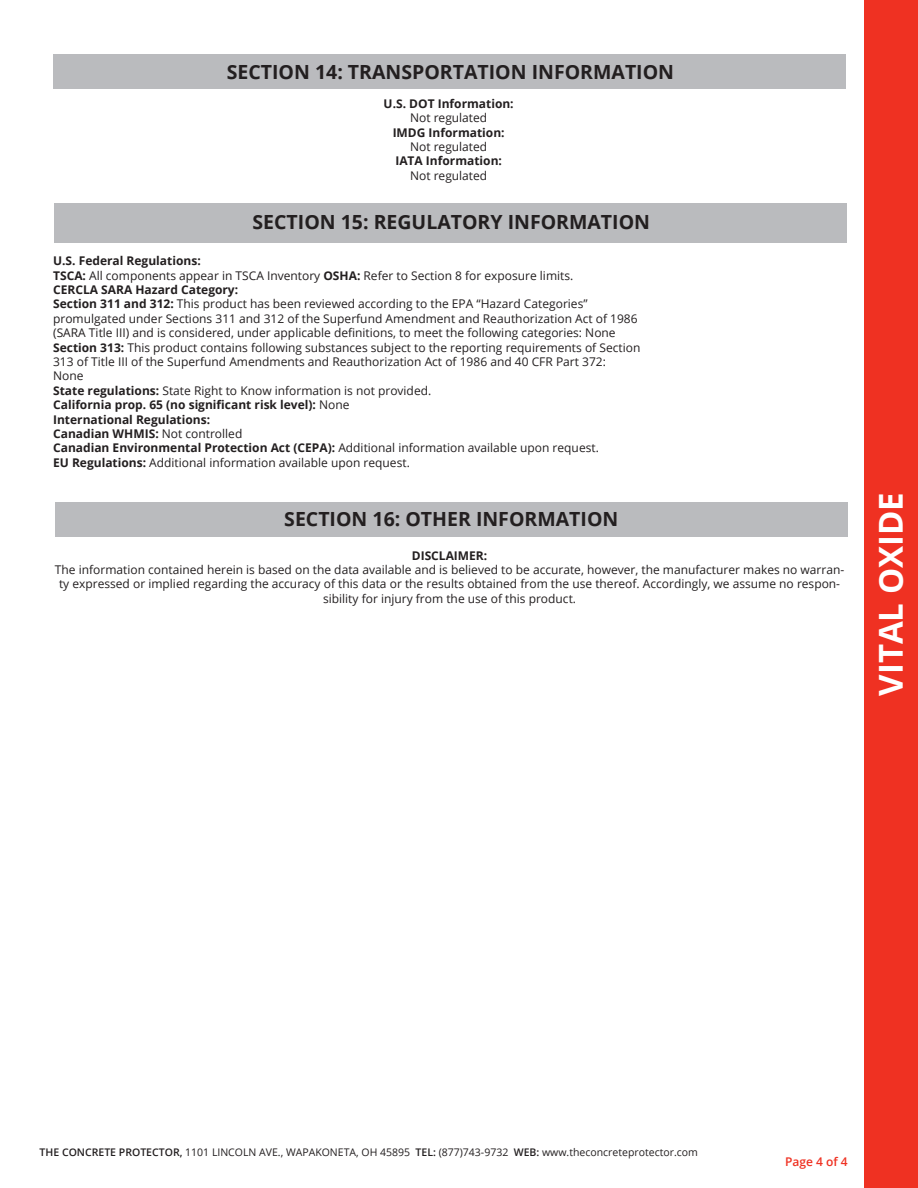
<style>
.page{position:relative;width:918px;height:1188px;background:#fff}
.page>*{position:absolute;margin:0;border:0;box-sizing:border-box;transform-origin:0 0}
.t1{font:700 33px "Open Sans";color:#fff}
.t2{font:700 19.5px "Open Sans";color:#231f20}
.t3{font:12px/14.4px "Open Sans";color:#231f20;text-align:center}
.t4{font:700 12px "Open Sans";color:#231f20}
.t5{font:600 12px "Open Sans";color:#ef3122}
.t6{font:10.5px "Open Sans";color:#231f20}
.s1{font-weight:700}
.s2{font-weight:400}
.s3{font-weight:600}
</style>
<div class="page">
<div style="left:864px;top:0;width:54px;height:1188px;background:#ef3122"></div>
<div style="left:54px;top:54px;width:792px;height:34px;background:#babbbe"></div>
<div style="left:55px;top:203px;width:792px;height:40px;background:#babbbe"></div>
<div style="left:55px;top:502px;width:792px;height:34px;background:#babbbe"></div>
<p class="t2" style="left:227px;top:59px;width:449px">SECTION 14: TRANSPORTATION INFORMATION</p>
<p class="t4" style="left:384px;top:95px;width:132px">U.S. DOT Information:</p>
<p class="t3" style="left:410px;top:110px;width:79px">Not regulated</p>
<p class="t4" style="left:393px;top:124px;width:113px">IMDG Information:</p>
<p class="t3" style="left:410px;top:139px;width:79px">Not regulated</p>
<p class="t4" style="left:395px;top:153px;width:108px">IATA Information:</p>
<p class="t3" style="left:410px;top:168px;width:79px">Not regulated</p>
<p class="t2" style="left:253px;top:208px;width:399px">SECTION 15: REGULATORY INFORMATION</p>
<p class="t4" style="left:53px;top:252px;width:149px">U.S. Federal Regulations:</p>
<p class="t3" style="left:53px;top:268px;width:522px"><span class="s1">TSCA:</span> All components appear in TSCA Inventory <span class="s1">OSHA:</span> Refer to Section 8 for exposure limits.</p>
<p class="t4" style="left:53px;top:281px;width:187px">CERCLA SARA Hazard Category:</p>
<p class="t3" style="left:53px;top:297px;width:536px"><span class="s1">Section 311 and 312:</span> This product has been reviewed according to the EPA “Hazard Categories”</p>
<p class="t3" style="left:53px;top:311px;width:586px">promulgated under Sections 311 and 312 of the Superfund Amendment and Reauthorization Act of 1986</p>
<p class="t3" style="left:53px;top:325px;width:564px">(SARA Title III) and is considered, under applicable definitions, to meet the following categories: None</p>
<p class="t3" style="left:53px;top:340px;width:589px"><span class="s1">Section 313:</span> This product contains following substances subject to the reporting requirements of Section</p>
<p class="t3" style="left:53px;top:354px;width:554px">313 of Title III of the Superfund Amendments and Reauthorization Act of 1986 and 40 CFR Part 372:</p>
<p class="t3" style="left:53px;top:369px;width:32px">None</p>
<p class="t3" style="left:53px;top:383px;width:380px"><span class="s1">State regulations:</span> State Right to Know information is not provided.</p>
<p class="t4" style="left:53px;top:396px;width:298px">California prop. 65 (no significant risk level): <span class="s2">None</span></p>
<p class="t4" style="left:53px;top:411px;width:159px">International Regulations:</p>
<p class="t4" style="left:53px;top:425px;width:191px">Canadian WHMIS: <span class="s2">Not controlled</span></p>
<p class="t3" style="left:53px;top:441px;width:547px"><span class="s1">Canadian Environmental Protection Act (CEPA):</span> Additional information available upon request.</p>
<p class="t3" style="left:53px;top:455px;width:358px"><span class="s1">EU Regulations:</span> Additional information available upon request.</p>
<p class="t2" style="left:284px;top:505px;width:336px">SECTION 16: OTHER INFORMATION</p>
<p class="t4" style="left:412px;top:547px;width:77px">DISCLAIMER:</p>
<p class="t3" style="left:55px;top:562px;width:791px">The information contained herein is based on the data available and is believed to be accurate, however, the manufacturer makes no warran&shy;ty expressed or implied regarding the accuracy of this data or the results obtained from the use thereof. Accordingly, we assume no respon&shy;sibility for injury from the use of this product.</p>
<p class="t1" style="left:867px;top:696px;width:205px;rotate:-90deg">VITAL OXIDE</p>
<p class="t6" style="left:40px;top:1145px;width:660px"><span class="s3">THE CONCRETE PROTECTOR,</span> 1101 LINCOLN AVE., WAPAKONETA, OH 45895 <span class="s3">TEL:</span> (877)743-9732 <span class="s3">WEB:</span> www.theconcreteprotector.com</p>
<p class="t5" style="left:785px;top:1153px;width:64px">Page 4 of 4</p>
</div>
